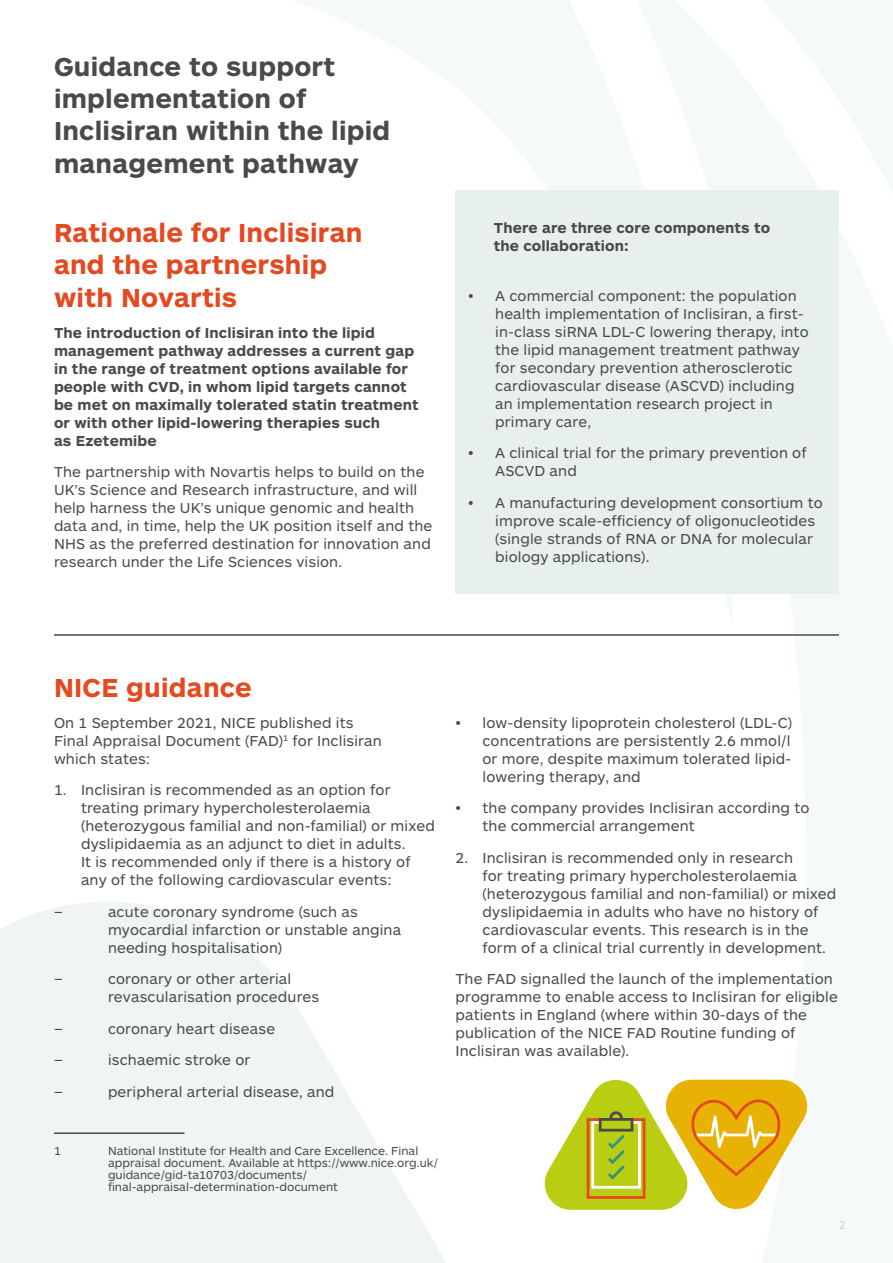
<style>
.page{position:relative;width:893px;height:1263px;background:#fff}
.page>*{position:absolute;margin:0;border:0;box-sizing:border-box;transform-origin:0 0}
._13pt___Paragraph_he{font:700 27px/32.4px "ARS Maquette Pro";letter-spacing:.01em;color:#4b4a4a}
._13pt___Paragraph_he-2{font:700 27px/32.4px "ARS Maquette Pro";letter-spacing:.01em;color:#e44920}
._10pt___Paragraph{font:15px/18px "ARS Maquette Pro";letter-spacing:.01em;color:#4b4a4a}
._10pt___Paragraph-2{font:700 15px/18px "ARS Maquette Pro";letter-spacing:.01em;color:#4b4a4a}
._10pt___Paragraph-3{font:12px/12px "ARS Maquette Pro";color:#4b4a4a}
.t1{font:12px "ARS Maquette Pro";color:#c4c3c3}
</style>
<div class="page">
<svg style="left:0;top:902px;width:719px;height:361px;fill:#f0f5f4"></svg>
<hr style="left:54px;top:634px;width:785px;height:2px;background:#4b4a4a">
<div style="left:455px;top:190px;width:384px;height:403px;background:#e8f0ee"></div>
<svg style="left:545px;top:1080px;width:262px;height:130px"></svg>
<hr style="left:54px;top:1132px;width:131px;height:2px;background:#4b4a4a">
<p class="_13pt___Paragraph_he" style="left:54px;top:49px;width:338px">Guidance to support implementation of<br>Inclisiran within the lipid management pathway</p>
<p class="_13pt___Paragraph_he-2" style="left:54px;top:215px;width:310px">Rationale for Inclisiran and the partnership with Novartis</p>
<p class="_10pt___Paragraph-2" style="left:54px;top:323px;width:366px">The introduction of Inclisiran into the lipid management pathway addresses a current gap in the range of treatment options available for people with CVD, in whom lipid targets cannot be met on maximally tolerated statin treatment or with other lipid-lowering therapies such<br>as Ezetemibe</p>
<p class="_10pt___Paragraph" style="left:54px;top:462px;width:380px">The partnership with Novartis helps to build on the UK’s Science and Research infrastructure, and will help harness the UK’s unique genomic and health data and, in time, help the UK position itself and the NHS as the preferred destination for innovation and research under the Life Sciences vision.</p>
<p class="_10pt___Paragraph-2" style="left:494px;top:218px;width:278px">There are three core components to the collaboration:</p>
<p class="_10pt___Paragraph" style="left:495px;top:286px;width:315px;text-indent:-27px">• A commercial component: the population health implementation of Inclisiran, a first&shy;in-class siRNA LDL-C lowering therapy, into the lipid management treatment pathway for secondary prevention atherosclerotic cardiovascular disease (ASCVD) including an implementation research project in primary care,</p>
<p class="_10pt___Paragraph" style="left:495px;top:443px;width:313px;text-indent:-27px">• A clinical trial for the primary prevention of<br>ASCVD and</p>
<p class="_10pt___Paragraph" style="left:495px;top:493px;width:329px;text-indent:-27px">• A manufacturing development consortium to improve scale-efficiency of oligonucleotides (single strands of RNA or DNA for molecular biology applications).</p>
<p class="_13pt___Paragraph_he-2" style="left:54px;top:670px;width:199px">NICE guidance</p>
<p class="_10pt___Paragraph" style="left:54px;top:713px;width:329px">On 1 September 2021, NICE published its<br>Final Appraisal Document (FAD)<sup>1</sup> for Inclisiran which states:</p>
<p class="_10pt___Paragraph" style="left:81px;top:780px;width:355px;text-indent:-27px">1. Inclisiran is recommended as an option for treating primary hypercholesterolaemia (heterozygous familial and non-familial) or mixed dyslipidaemia as an adjunct to diet in adults.<br>It is recommended only if there is a history of any of the following cardiovascular events:</p>
<p class="_10pt___Paragraph" style="left:54px;top:902px;width:10px">–</p>
<p class="_10pt___Paragraph" style="left:108px;top:902px;width:295px">acute coronary syndrome (such as myocardial infarction or unstable angina needing hospitalisation)</p>
<p class="_10pt___Paragraph" style="left:54px;top:969px;width:10px">–</p>
<p class="_10pt___Paragraph" style="left:108px;top:969px;width:213px">coronary or other arterial revascularisation procedures</p>
<p class="_10pt___Paragraph" style="left:54px;top:1019px;width:10px">–</p>
<p class="_10pt___Paragraph" style="left:108px;top:1019px;width:169px">coronary heart disease</p>
<p class="_10pt___Paragraph" style="left:54px;top:1050px;width:10px">–</p>
<p class="_10pt___Paragraph" style="left:108px;top:1050px;width:144px">ischaemic stroke or</p>
<p class="_10pt___Paragraph" style="left:54px;top:1082px;width:10px">–</p>
<p class="_10pt___Paragraph" style="left:108px;top:1082px;width:228px">peripheral arterial disease, and</p>
<p class="_10pt___Paragraph" style="left:482px;top:713px;width:311px;text-align:justify;text-indent:-27px">• low-density lipoprotein cholesterol (LDL-C) concentrations are persistently 2.6 mmol/l or more, despite maximum tolerated lipid&shy;lowering therapy, and</p>
<p class="_10pt___Paragraph" style="left:482px;top:798px;width:328px;text-indent:-27px">• the company provides Inclisiran according to the commercial arrangement</p>
<p class="_10pt___Paragraph" style="left:482px;top:848px;width:355px;text-indent:-27px">2. Inclisiran is recommended only in research<br>for treating primary hypercholesterolaemia (heterozygous familial and non-familial) or mixed dyslipidaemia in adults who have no history of cardiovascular events. This research is in the form of a clinical trial currently in development.</p>
<p class="_10pt___Paragraph" style="left:455px;top:969px;width:384px">The FAD signalled the launch of the implementation programme to enable access to Inclisiran for eligible patients in England (where within 30-days of the publication of the NICE FAD Routine funding of Inclisiran was available).</p>
<p class="_10pt___Paragraph-3" style="left:54px;top:1144px;width:8px">1</p>
<p class="_10pt___Paragraph-3" style="left:108px;top:1144px;width:331px">National Institute for Health and Care Excellence. Final appraisal document. Available at https://www.nice.org.uk/ guidance/gid-ta10703/documents/ final-appraisal-determination-document</p>
<p class="t1" style="left:839px;top:1217px;width:8px">2</p>
</div>
